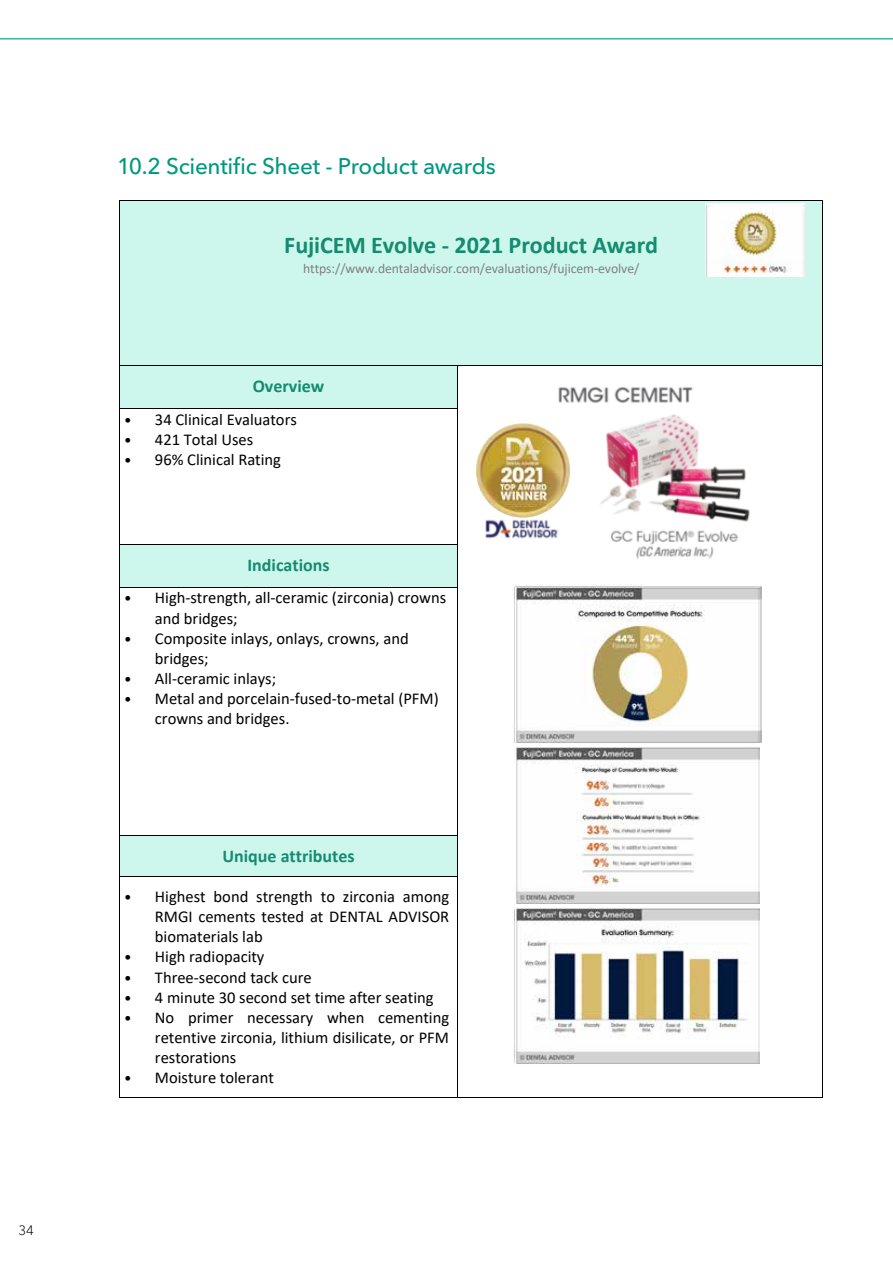
<style>
.page{position:relative;width:893px;height:1263px;background:#fff}
.page>*{position:absolute;margin:0;border:0;box-sizing:border-box;transform-origin:0 0}
.t1{font:700 24.15px "Calibri";color:#158b70}
.t2{font:500 22.5px "Avenir Next LT Pro";letter-spacing:-.015em;color:#009880}
.t3{font:800 19.5px "Avenir";color:#158b70}
.t4{font:700 18px "Calibri";color:#158b70}
.t5{font:16.5px/20.1px "Calibri";color:#000}
.t6{font:13.65px "Calibri";letter-spacing:-.005em;color:#808080}
.t7{font:300 13.5px "Avenir Next LT Pro";color:#000}
.s1{font-size:15.15px}
</style>
<div class="page">
<svg style="left:0;top:38px;width:893px;height:2px;background:#6fc4b6"></svg>
<img style="left:476px;top:387px;width:274px;height:172px">
<img style="left:513px;top:584px;width:248px;height:159px">
<img style="left:514px;top:746px;width:245px;height:158px">
<img style="left:512px;top:907px;width:246px;height:157px">
<div style="left:120px;top:201px;width:702px;height:164px;background:#cdf7ed"></div>
<hr style="left:120px;top:200px;width:702px;height:1px;background:#000">
<hr style="left:119px;top:201px;width:1px;height:164px;background:#000">
<hr style="left:822px;top:201px;width:1px;height:164px;background:#000">
<div style="left:120px;top:366px;width:337px;height:42px;background:#cdf7ed"></div>
<hr style="left:120px;top:365px;width:337px;height:1px;background:#000">
<hr style="left:457px;top:365px;width:365px;height:1px;background:#000">
<hr style="left:119px;top:366px;width:1px;height:42px;background:#000">
<hr style="left:457px;top:366px;width:1px;height:42px;background:#000">
<hr style="left:822px;top:366px;width:1px;height:42px;background:#000">
<hr style="left:120px;top:408px;width:337px;height:1px;background:#000">
<hr style="left:119px;top:409px;width:1px;height:135px;background:#000">
<hr style="left:457px;top:409px;width:1px;height:135px;background:#000">
<hr style="left:822px;top:409px;width:1px;height:135px;background:#000">
<div style="left:120px;top:545px;width:337px;height:42px;background:#cdf7ed"></div>
<hr style="left:120px;top:544px;width:337px;height:1px;background:#000">
<hr style="left:119px;top:545px;width:1px;height:42px;background:#000">
<hr style="left:457px;top:545px;width:1px;height:42px;background:#000">
<hr style="left:822px;top:545px;width:1px;height:42px;background:#000">
<hr style="left:120px;top:587px;width:337px;height:1px;background:#000">
<hr style="left:119px;top:588px;width:1px;height:247px;background:#000">
<hr style="left:457px;top:588px;width:1px;height:247px;background:#000">
<hr style="left:822px;top:588px;width:1px;height:247px;background:#000">
<div style="left:120px;top:836px;width:337px;height:40px;background:#cdf7ed"></div>
<hr style="left:120px;top:835px;width:337px;height:1px;background:#000">
<hr style="left:119px;top:836px;width:1px;height:40px;background:#000">
<hr style="left:457px;top:836px;width:1px;height:40px;background:#000">
<hr style="left:822px;top:836px;width:1px;height:40px;background:#000">
<hr style="left:120px;top:876px;width:337px;height:1px;background:#000">
<hr style="left:119px;top:877px;width:1px;height:220px;background:#000">
<hr style="left:120px;top:1097px;width:337px;height:1px;background:#000">
<hr style="left:457px;top:877px;width:1px;height:220px;background:#000">
<hr style="left:457px;top:1097px;width:365px;height:1px;background:#000">
<hr style="left:822px;top:877px;width:1px;height:220px;background:#000">
<img style="left:705px;top:204px;width:100px;height:73px">
<img style="left:476px;top:423px;width:94px;height:95px;border-radius:47px">
<img style="left:515px;top:588px;width:244px;height:155px">
<img style="left:515px;top:748px;width:244px;height:155px">
<img style="left:515px;top:908px;width:244px;height:155px">
<p class="t7" style="left:18px;top:1222px;width:17px">34</p>
<p class="t3" style="left:125px;top:143px;width:143px">FujiCEM Evolve</p>
<h2 class="t2" style="left:117px;top:153px;width:380px">10.2 Scientific Sheet - Product awards</h2>
<h1 class="t1" style="left:284px;top:228px;width:375px">FujiCEM Evolve - 2021 Product Award</h1>
<p class="t6" style="left:303px;top:259px;width:338px">https://www.dentaladvisor.com/evaluations/fujicem-evolve/</p>
<p class="t4" style="left:253px;top:373px;width:73px">Overview</p>
<p class="t5" style="left:124px;top:409px;width:174px"><span class="s1">•</span> 34 Clinical Evaluators</p>
<p class="t5" style="left:124px;top:429px;width:130px"><span class="s1">•</span> 421 Total Uses</p>
<p class="t5" style="left:124px;top:449px;width:158px"><span class="s1">•</span> 96% Clinical Rating</p>
<p class="t4" style="left:247px;top:552px;width:84px">Indications</p>
<p class="t5" style="left:155px;top:587px;width:293px;text-indent:-31px"><span class="s1">•</span> High-strength, all-ceramic (zirconia) crowns and bridges;</p>
<p class="t5" style="left:155px;top:628px;width:255px;text-indent:-31px"><span class="s1">•</span> Composite inlays, onlays, crowns, and bridges;</p>
<p class="t5" style="left:124px;top:668px;width:153px"><span class="s1">•</span> All-ceramic inlays;</p>
<p class="t5" style="left:155px;top:688px;width:285px;text-indent:-31px"><span class="s1">•</span> Metal and porcelain-fused-to-metal (PFM) crowns and bridges.</p>
<p class="t4" style="left:222px;top:844px;width:134px">Unique attributes</p>
<p class="t5" style="left:155px;top:886px;width:296px;text-align:justify;text-indent:-31px"><span class="s1">•</span> Highest bond strength to zirconia among RMGI cements tested at DENTAL ADVISOR biomaterials lab</p>
<p class="t5" style="left:124px;top:946px;width:142px"><span class="s1">•</span> High radiopacity</p>
<p class="t5" style="left:124px;top:967px;width:189px"><span class="s1">•</span> Three-second tack cure</p>
<p class="t5" style="left:124px;top:987px;width:311px"><span class="s1">•</span> 4 minute 30 second set time after seating</p>
<p class="t5" style="left:155px;top:1007px;width:296px;text-align:justify;text-indent:-31px"><span class="s1">•</span> No primer necessary when cementing retentive zirconia, lithium disilicate, or PFM restorations</p>
<p class="t5" style="left:124px;top:1067px;width:151px"><span class="s1">•</span> Moisture tolerant</p>
</div>
